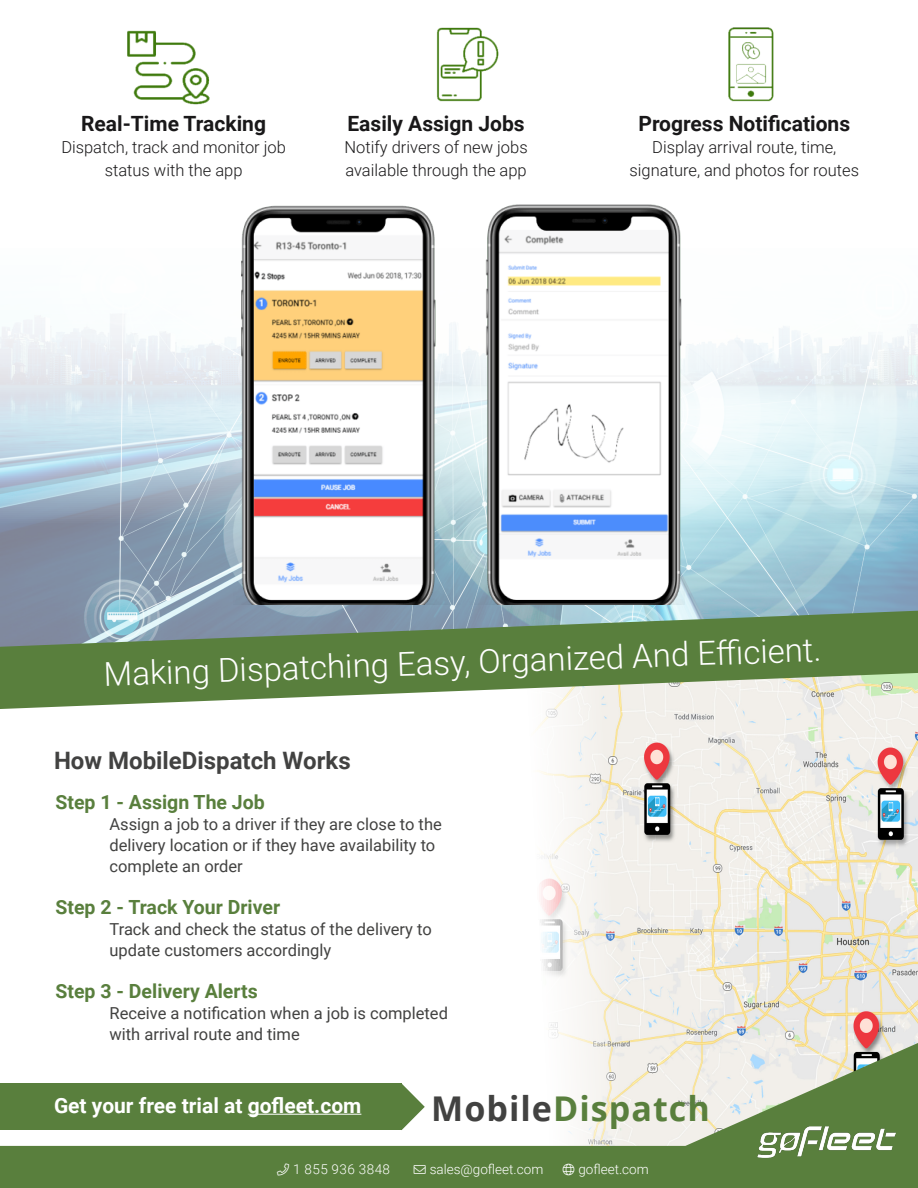
<style>
.page{position:relative;width:918px;height:1188px;background:#fff}
.page>*{position:absolute;margin:0;border:0;box-sizing:border-box;transform-origin:0 0}
.t1{font:700 34.05px "Open Sans";letter-spacing:.03em;color:#597f3d}
.t2{font:300 33px "Roboto";color:#fff}
.t3{font:700 24px "Roboto";color:#424241}
.t4{font:700 21px "Roboto";color:#191819}
.t5{font:700 21px "Roboto";color:#fff}
.t6{font:700 19.5px "Roboto";color:#597f3d}
.t7{font:16.5px/21px "Roboto";color:#424241}
.t8{font:300 16.5px/22.5px "Roboto";color:#191819;text-align:center}
.t9{font:300 13.5px "Roboto";color:#fff}
.t10{font:300 13.5px "Roboto";letter-spacing:.035em;color:#fff}
.s1{color:#424241}
</style>
<div class="page">
<img style="left:0;top:314px;width:918px;height:297px">
<img style="left:537px;top:709px;width:381px;height:334px">
<svg style="left:0;top:611px;width:918px;height:98px;background:#7e9b73"></svg>
<svg style="left:0;top:1043px;width:918px;height:145px;fill:#597f3d"></svg>
<img style="left:234px;top:205px;width:450px;height:399px">
<img style="left:758px;top:1126px;width:138px;height:33px">
<img style="left:127px;top:27px;width:647px;height:78px">
<svg style="left:277px;top:1163px;width:12px;height:12px"></svg>
<svg style="left:563px;top:1164px;width:11px;height:11px"></svg>
<p class="t4" style="left:81px;top:109px;width:186px">Real-Time Tracking</p>
<p class="t8" style="left:61px;top:136px;width:226px">Dispatch, track and monitor job status with the app</p>
<p class="t4" style="left:347px;top:109px;width:179px">Easily Assign Jobs</p>
<p class="t8" style="left:344px;top:136px;width:185px;text-align:left">Notify drivers of new jobs available through the app</p>
<p class="t4" style="left:638px;top:109px;width:213px">Progress Notifications</p>
<p class="t8" style="left:630px;top:136px;width:231px">Display arrival route, time, signature, and photos for routes</p>
<p class="t2" style="left:103px;top:651px;width:720px;rotate:-2deg">Making Dispatching Easy, Organized And Effi cient.</p>
<p class="t3" style="left:54px;top:744px;width:298px">How MobileDispatch Works</p>
<p class="t6" style="left:56px;top:788px;width:211px">Step 1 - Assign The Job</p>
<p class="t7" style="left:110px;top:813px;width:334px">Assign a job to a driver if they are close to the delivery location or if they have availability to complete an order</p>
<p class="t6" style="left:56px;top:893px;width:226px">Step 2 - Track Your Driver</p>
<p class="t7" style="left:110px;top:918px;width:324px">Track and check the status of the delivery to update customers accordingly</p>
<p class="t6" style="left:56px;top:977px;width:204px">Step 3 - Delivery Alerts</p>
<p class="t7" style="left:110px;top:1002px;width:340px">Receive a notification when a job is completed with arrival route and time</p>
<p class="t5" style="left:54px;top:1090px;width:309px">Get your free trial at gofleet.com</p>
<p class="t1" style="left:431px;top:1084px;width:280px"><span class="s1">Mobile</span>Dispatch</p>
<p class="t10" style="left:293px;top:1160px;width:98px">1 855 936 3848</p>
<p class="t9" style="left:414px;top:1160px;width:131px">→ sales@gofleet.com</p>
<p class="t9" style="left:578px;top:1160px;width:72px">gofleet.com</p>
</div>
